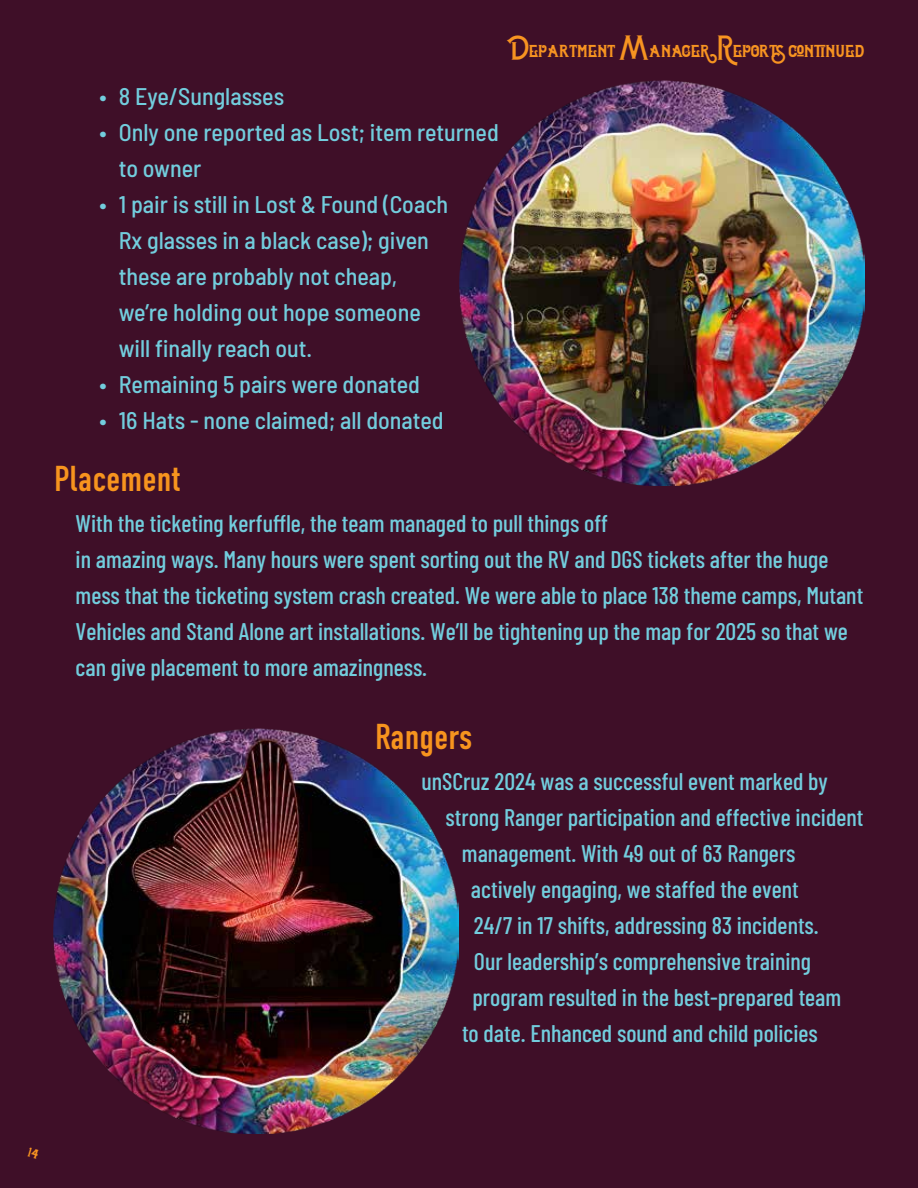
<style>
.page{position:relative;width:918px;height:1188px;background:#3f0f28}
.page>*{position:absolute;margin:0;border:0;box-sizing:border-box;transform-origin:0 0}
.t1{font:36px "DIN Condensed";color:#f7941e}
.t2{font:500 24px/36px "Barlow Condensed";color:#72cddd}
.t3{font:500 semi-condensed 24px/36px "Barlow";color:#72cddd}
.t4{font:24px "Celestial Typeface";color:#f79421}
.s1{font-family:"Barlow Condensed";font-stretch:normal}
</style>
<div class="page">
<img style="left:459px;top:81px;width:405px;height:405px">
<img style="left:54px;top:729px;width:405px;height:405px">
<p class="t4" style="left:507px;top:35px;width:359px">Department Manager Reports continued</p>
<p class="t3" style="left:99px;top:77px;width:186px"><span class="s1">•</span> 8 Eye/Sunglasses</p>
<p class="t3" style="left:119px;top:113px;width:382px;text-indent:-19px"><span class="s1">•</span> Only one reported as Lost; item returned to owner</p>
<p class="t3" style="left:119px;top:185px;width:331px;text-indent:-19px"><span class="s1">•</span> 1 pair is still in Lost &amp; Found (Coach<br>Rx glasses in a black case); given these are probably not cheap, we’re holding out hope someone will finally reach out.</p>
<p class="t3" style="left:99px;top:365px;width:322px"><span class="s1">•</span> Remaining 5 pairs were donated</p>
<p class="t3" style="left:99px;top:401px;width:346px"><span class="s1">•</span> 16 Hats - none claimed; all donated</p>
<h1 class="t1" style="left:54px;top:458px;width:128px">Placement</h1>
<p class="t2" style="left:76px;top:504px;width:789px">With the ticketing kerfuffle, the team managed to pull things off<br>in amazing ways. Many hours were spent sorting out the RV and DGS tickets after the huge mess that the ticketing system crash created. We were able to place 138 theme camps, Mutant Vehicles and Stand Alone art installations. We’ll be tightening up the map for 2025 so that we can give placement to more amazingness.</p>
<h1 class="t1" style="left:375px;top:717px;width:99px">Rangers</h1>
<p class="t2" style="left:422px;top:762px;width:408px">unSCruz 2024 was a successful event marked by</p>
<p class="t2" style="left:446px;top:798px;width:419px">strong Ranger participation and effective incident</p>
<p class="t2" style="left:462px;top:834px;width:335px">management. With 49 out of 63 Rangers</p>
<p class="t2" style="left:471px;top:870px;width:329px">actively engaging, we staffed the event</p>
<p class="t2" style="left:474px;top:906px;width:346px">24/7 in 17 shifts, addressing 83 incidents.</p>
<p class="t2" style="left:474px;top:942px;width:339px">Our leadership’s comprehensive training</p>
<p class="t2" style="left:472px;top:978px;width:370px">program resulted in the best-prepared team</p>
<p class="t2" style="left:462px;top:1014px;width:357px">to date. Enhanced sound and child policies</p>
</div>
